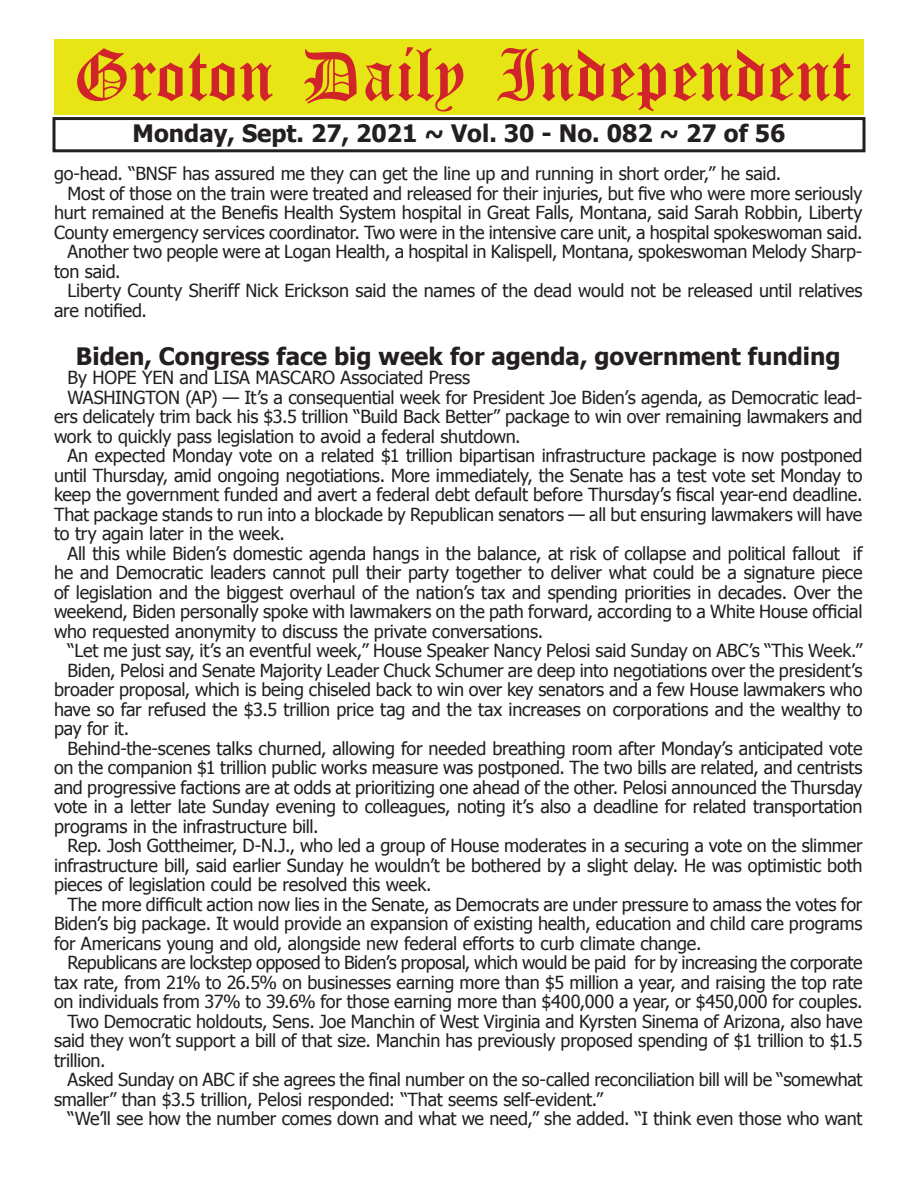
<style>
.page{position:relative;width:918px;height:1188px;background:#fff}
.page>*{position:absolute;margin:0;border:0;box-sizing:border-box;transform-origin:0 0}
.t1{font:54px "Old English Five";color:#d1232a}
.t2{font:700 24px "Tahoma";color:#231f20}
.t3{font:18px "Tahoma";letter-spacing:-.01em;color:#231f20}
</style>
<div class="page">
<div style="left:52px;top:117px;width:814px;height:35px;border:3px solid #231f20"></div>
<div style="left:54px;top:40px;width:810px;height:75px;background:#e7e515"></div>
<h1 class="t1" style="left:73px;top:50px;width:779px">Groton Daily Independent</h1>
<h2 class="t2" style="left:133px;top:116px;width:654px">Monday, Sept. 27, 2021 ~ Vol. 30 - No. 082 ~ 27 of 56</h2>
<p class="t3" style="left:54px;top:161px;width:729px">go-head. “BNSF has assured me they can get the line up and running in short order,” he said.</p>
<p class="t3" style="left:68px;top:181px;width:796px">Most of those on the train were treated and released for their injuries, but five who were more seriously</p>
<p class="t3" style="left:54px;top:200px;width:810px">hurt remained at the Benefis Health System hospital in Great Falls, Montana, said Sarah Robbin, Liberty</p>
<p class="t3" style="left:54px;top:220px;width:810px">County emergency services coordinator. Two were in the intensive care unit, a hospital spokeswoman said.</p>
<p class="t3" style="left:68px;top:239px;width:796px">Another two people were at Logan Health, a hospital in Kalispell, Montana, spokeswoman Melody Sharp-</p>
<p class="t3" style="left:54px;top:259px;width:68px">ton said.</p>
<p class="t3" style="left:68px;top:278px;width:797px">Liberty County Sheriff Nick Erickson said the names of the dead would not be released until relatives</p>
<p class="t3" style="left:54px;top:298px;width:95px">are notified.</p>
<h2 class="t2" style="left:76px;top:339px;width:766px">Biden, Congress face big week for agenda, government funding</h2>
<p class="t3" style="left:68px;top:366px;width:404px">By HOPE YEN and LISA MASCARO Associated Press</p>
<p class="t3" style="left:68px;top:385px;width:796px">WASHINGTON (AP) — It’s a consequential week for President Joe Biden’s agenda, as Democratic lead-</p>
<p class="t3" style="left:54px;top:405px;width:810px">ers delicately trim back his $3.5 trillion “Build Back Better” package to win over remaining lawmakers and</p>
<p class="t3" style="left:54px;top:424px;width:468px">work to quickly pass legislation to avoid a federal shutdown.</p>
<p class="t3" style="left:68px;top:444px;width:797px">An expected Monday vote on a related $1 trillion bipartisan infrastructure package is now postponed</p>
<p class="t3" style="left:54px;top:463px;width:810px">until Thursday, amid ongoing negotiations. More immediately, the Senate has a test vote set Monday to</p>
<p class="t3" style="left:54px;top:483px;width:810px">keep the government funded and avert a federal debt default before Thursday’s fiscal year-end deadline.</p>
<p class="t3" style="left:54px;top:502px;width:810px">That package stands to run into a blockade by Republican senators — all but ensuring lawmakers will have</p>
<p class="t3" style="left:54px;top:522px;width:232px">to try again later in the week.</p>
<p class="t3" style="left:68px;top:541px;width:796px">All this while Biden’s domestic agenda hangs in the balance, at risk of collapse and political fallout if</p>
<p class="t3" style="left:54px;top:561px;width:810px">he and Democratic leaders cannot pull their party together to deliver what could be a signature piece</p>
<p class="t3" style="left:54px;top:580px;width:810px">of legislation and the biggest overhaul of the nation’s tax and spending priorities in decades. Over the</p>
<p class="t3" style="left:54px;top:600px;width:810px">weekend, Biden personally spoke with lawmakers on the path forward, according to a White House official</p>
<p class="t3" style="left:54px;top:619px;width:491px">who requested anonymity to discuss the private conversations.</p>
<p class="t3" style="left:68px;top:639px;width:796px">“Let me just say, it’s an eventful week,” House Speaker Nancy Pelosi said Sunday on ABC’s “This Week.”</p>
<p class="t3" style="left:68px;top:658px;width:797px">Biden, Pelosi and Senate Majority Leader Chuck Schumer are deep into negotiations over the president’s</p>
<p class="t3" style="left:54px;top:678px;width:810px">broader proposal, which is being chiseled back to win over key senators and a few House lawmakers who</p>
<p class="t3" style="left:54px;top:697px;width:810px">have so far refused the $3.5 trillion price tag and the tax increases on corporations and the wealthy to</p>
<p class="t3" style="left:54px;top:717px;width:77px">pay for it.</p>
<p class="t3" style="left:68px;top:736px;width:797px">Behind-the-scenes talks churned, allowing for needed breathing room after Monday’s anticipated vote</p>
<p class="t3" style="left:54px;top:756px;width:810px">on the companion $1 trillion public works measure was postponed. The two bills are related, and centrists</p>
<p class="t3" style="left:54px;top:775px;width:810px">and progressive factions are at odds at prioritizing one ahead of the other. Pelosi announced the Thursday</p>
<p class="t3" style="left:54px;top:795px;width:810px">vote in a letter late Sunday evening to colleagues, noting it’s also a deadline for related transportation</p>
<p class="t3" style="left:54px;top:814px;width:266px">programs in the infrastructure bill.</p>
<p class="t3" style="left:68px;top:834px;width:797px">Rep. Josh Gottheimer, D-N.J., who led a group of House moderates in a securing a vote on the slimmer</p>
<p class="t3" style="left:54px;top:853px;width:810px">infrastructure bill, said earlier Sunday he wouldn’t be bothered by a slight delay. He was optimistic both</p>
<p class="t3" style="left:54px;top:873px;width:379px">pieces of legislation could be resolved this week.</p>
<p class="t3" style="left:68px;top:892px;width:796px">The more difficult action now lies in the Senate, as Democrats are under pressure to amass the votes for</p>
<p class="t3" style="left:54px;top:912px;width:810px">Biden’s big package. It would provide an expansion of existing health, education and child care programs</p>
<p class="t3" style="left:54px;top:931px;width:649px">for Americans young and old, alongside new federal efforts to curb climate change.</p>
<p class="t3" style="left:68px;top:951px;width:796px">Republicans are lockstep opposed to Biden’s proposal, which would be paid for by increasing the corporate</p>
<p class="t3" style="left:54px;top:970px;width:810px">tax rate, from 21% to 26.5% on businesses earning more than $5 million a year, and raising the top rate</p>
<p class="t3" style="left:54px;top:990px;width:810px">on individuals from 37% to 39.6% for those earning more than $400,000 a year, or $450,000 for couples.</p>
<p class="t3" style="left:68px;top:1009px;width:796px">Two Democratic holdouts, Sens. Joe Manchin of West Virginia and Kyrsten Sinema of Arizona, also have</p>
<p class="t3" style="left:54px;top:1029px;width:810px">said they won’t support a bill of that size. Manchin has previously proposed spending of $1 trillion to $1.5</p>
<p class="t3" style="left:54px;top:1048px;width:53px">trillion.</p>
<p class="t3" style="left:68px;top:1068px;width:797px">Asked Sunday on ABC if she agrees the final number on the so-called reconciliation bill will be “somewhat</p>
<p class="t3" style="left:54px;top:1087px;width:551px">smaller” than $3.5 trillion, Pelosi responded: “That seems self-evident.”</p>
<p class="t3" style="left:68px;top:1107px;width:796px">“We’ll see how the number comes down and what we need,” she added. “I think even those who want</p>
</div>
